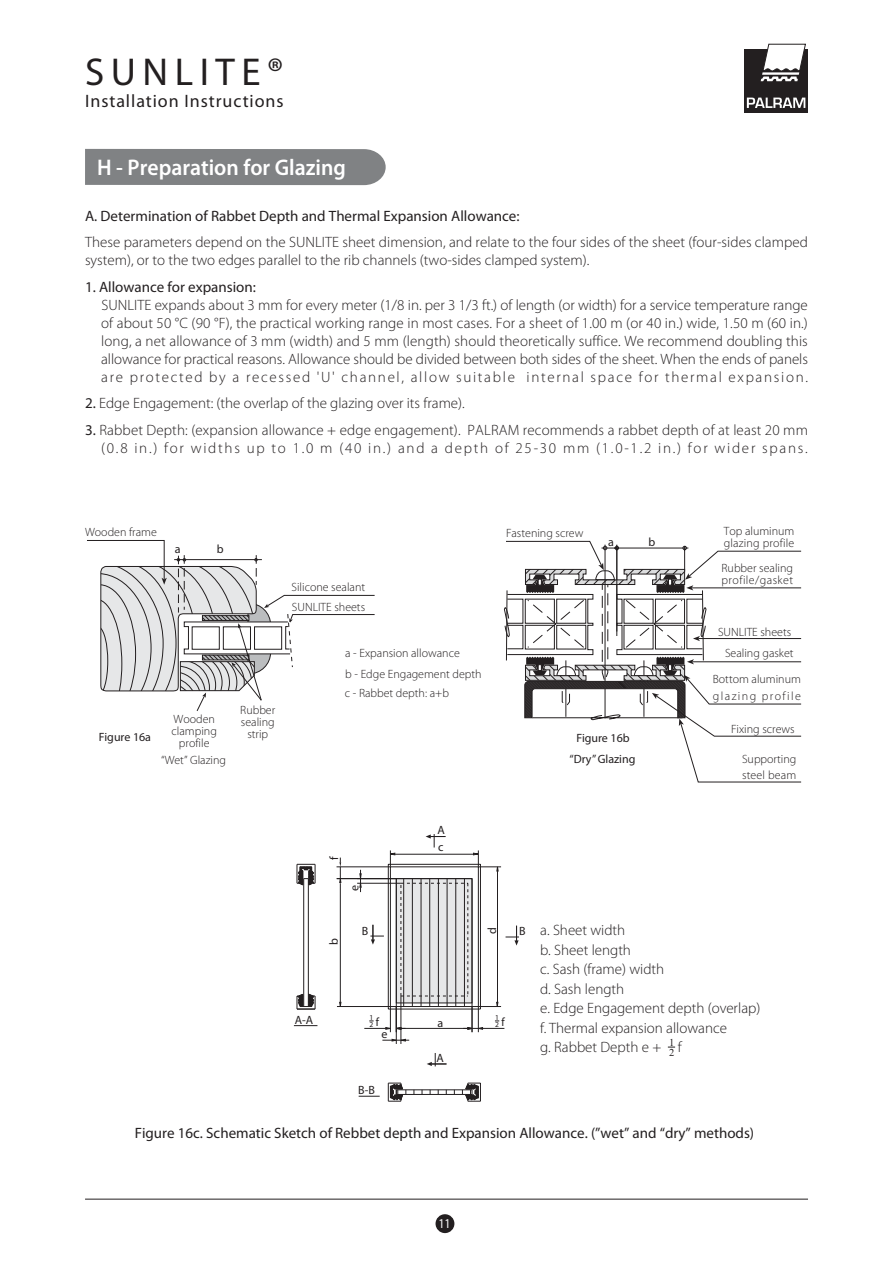
<style>
.page{position:relative;width:893px;height:1263px;background:#fff}
.page>*{position:absolute;margin:0;border:0;box-sizing:border-box;transform-origin:0 0}
.t1{font:39px "Myriad Pro";letter-spacing:.17em;color:#231f20}
.t2{font:600 22.65px "Myriad Pro";color:#fff;scale:.96 1}
.t3{font:18px "Myriad Pro";letter-spacing:.05em;color:#231f20}
.t4{font:300 15px/18px "Myriad Pro";letter-spacing:.005em;color:#231f20}
.t5{font:15px "Myriad Pro";color:#231f20}
.t6{font:13.5px "Myriad Pro";color:#fff;scale:.9 1}
.t7{font:300 12px/12px "Myriad Pro";color:#231f20}
.t8{font:12px "Myriad Pro";color:#231f20}
.t9{font:300 12px/16.5px "Myriad Pro";letter-spacing:.06em;color:#231f20}
.t10{font:300 12px "Myriad Pro";letter-spacing:.035em;color:#231f20}
.t11{font:12px "Myriad Pro";color:#231f20;scale:.93 1}
.t12{font:10.65px/10.4px "Times New Roman MS";color:#231f20}
.t13{font:7.5px/7.6px "Myriad Pro";color:#231f20}
.s1{font-weight:400}
</style>
<div class="page">
<div style="left:435px;top:1214px;width:19px;height:19px;background:#231f20;border-radius:50%"></div>
<svg style="left:87px;top:540px;width:288px;height:171px"></svg>
<svg style="left:504px;top:541px;width:298px;height:242px"></svg>
<svg style="left:294px;top:834px;width:225px;height:268px"></svg>
<div style="left:85px;top:149px;width:301px;height:36px;background:#808284"></div>
<div style="left:744px;top:49px;width:64px;height:64px;background:#231f20"></div>
<svg style="left:747px;top:98px;width:58px;height:10px"></svg>
<svg style="left:761px;top:44px;width:45px;height:37px"></svg>
<hr style="left:85px;top:1199px;width:723px;height:1px;background:#231f20">
<h1 class="t1" style="left:85px;top:57px;width:200px">SUNLITE®</h1>
<p class="t3" style="left:85px;top:94px;width:200px">Installation Instructions</p>
<h2 class="t2" style="left:97px;top:159px;width:261px">H - Preparation for Glazing</h2>
<p class="t5" style="left:85px;top:210px;width:436px">A. Determination of Rabbet Depth and Thermal Expansion Allowance:</p>
<p class="t4" style="left:85px;top:234px;width:724px">These parameters depend on the SUNLITE sheet dimension, and relate to the four sides of the sheet (four-sides clamped system), or to the two edges parallel to the rib channels (two-sides clamped system).</p>
<p class="t5" style="left:85px;top:281px;width:172px">1. Allowance for expansion:</p>
<p class="t4" style="left:101px;top:297px;width:708px;text-align:justify">SUNLITE expands about 3 mm for every meter (1/8 in. per 3 1/3 ft.) of length (or width) for a service temperature range of about 50 °C (90 °F), the practical working range in most cases. For a sheet of 1.00 m (or 40 in.) wide, 1.50 m (60 in.) long, a net allowance of 3 mm (width) and 5 mm (length) should theoretically suffice. We recommend doubling this allowance for practical reasons. Allowance should be divided between both sides of the sheet. When the ends of panels are protected by a recessed 'U' channel, allow suitable internal space for thermal expansion.</p>
<p class="t4" style="left:85px;top:395px;width:381px"><span class="s1">2.</span> Edge Engagement: (the overlap of the glazing over its frame).</p>
<p class="t4" style="left:85px;top:422px;width:724px;text-align:right"><span class="s1">3.</span> Rabbet Depth: (expansion allowance + edge engagement). PALRAM recommends a rabbet depth of at least 20 mm (0.8 in.) for widths up to 1.0 m (40 in.) and a depth of 25-30 mm (1.0-1.2 in.) for wider spans.</p>
<p class="t7" style="left:85px;top:527px;width:73px">Wooden frame</p>
<p class="t8" style="left:175px;top:545px;width:7px">a</p>
<p class="t8" style="left:217px;top:545px;width:8px">b</p>
<p class="t8" style="left:99px;top:732px;width:54px">Figure 16a</p>
<p class="t7" style="left:172px;top:714px;width:47px;text-align:center">Wooden clamping profile</p>
<p class="t7" style="left:240px;top:705px;width:37px;text-align:center">Rubber sealing strip</p>
<p class="t7" style="left:292px;top:579px;width:75px;line-height:19.2px">Silicone sealant<br>SUNLITE sheets</p>
<p class="t7" style="left:345px;top:644px;width:138px;line-height:20px">a - Expansion allowance<br>b - Edge Engagement depth c - Rabbet depth: a+b</p>
<p class="t7" style="left:506px;top:528px;width:79px">Fastening screw</p>
<p class="t7" style="left:724px;top:526px;width:72px">Top aluminum</p>
<p class="t8" style="left:608px;top:537px;width:7px">a</p>
<p class="t8" style="left:648px;top:537px;width:8px">b</p>
<p class="t7" style="left:721px;top:531px;width:74px;line-height:24.8px">glazing profile<br>Rubber sealing</p>
<p class="t10" style="left:721px;top:575px;width:73px">profile/gasket</p>
<p class="t7" style="left:718px;top:627px;width:75px">SUNLITE sheets</p>
<p class="t8" style="left:576px;top:733px;width:55px">Figure 16b</p>
<p class="t7" style="left:725px;top:648px;width:70px">Sealing gasket</p>
<p class="t9" style="left:713px;top:672px;width:90px">Bottom aluminum glazing profile</p>
<p class="t7" style="left:731px;top:723px;width:65px">Fixing screws</p>
<p class="t7" style="left:161px;top:755px;width:66px">“Wet” Glazing</p>
<p class="t8" style="left:569px;top:754px;width:67px">“Dry” Glazing</p>
<p class="t8" style="left:437px;top:826px;width:9px">A</p>
<p class="t8" style="left:330px;top:860px;width:5px;rotate:-90deg">f</p>
<p class="t8" style="left:350px;top:891px;width:8px;rotate:-90deg">e</p>
<p class="t8" style="left:438px;top:843px;width:7px">c</p>
<p class="t7" style="left:742px;top:752px;width:56px;line-height:16.5px">Supporting steel beam</p>
<p class="t8" style="left:329px;top:945px;width:8px;rotate:-90deg">b</p>
<p class="t8" style="left:362px;top:926px;width:8px">B</p>
<p class="t8" style="left:295px;top:1015px;width:20px">A-A</p>
<p class="t13" style="left:369px;top:1014px;width:5px">1<br>2</p>
<p class="t11" style="left:376px;top:1017px;width:5px">f</p>
<p class="t8" style="left:438px;top:1018px;width:7px">a</p>
<p class="t8" style="left:381px;top:1029px;width:8px">e</p>
<p class="t8" style="left:358px;top:1086px;width:18px">B-B</p>
<p class="t8" style="left:437px;top:1053px;width:9px">A</p>
<p class="t8" style="left:487px;top:934px;width:8px;rotate:-90deg">d</p>
<p class="t8" style="left:519px;top:926px;width:8px">B</p>
<p class="t13" style="left:495px;top:1014px;width:5px">1<br>2</p>
<p class="t11" style="left:501px;top:1017px;width:5px">f</p>
<p class="t4" style="left:540px;top:921px;width:222px;line-height:19.5px">a. Sheet width<br>b. Sheet length<br>c. Sash (frame) width<br>d. Sash length<br>e. Edge Engagement depth (overlap) f. Thermal expansion allowance<br>g. Rabbet Depth e + f</p>
<p class="t12" style="left:669px;top:1038px;width:7px">1<br>2</p>
<p class="t5" style="left:135px;top:1127px;width:621px">Figure 16c. Schematic Sketch of Rebbet depth and Expansion Allowance. (”wet” and “dry” methods)</p>
<p class="t6" style="left:438px;top:1219px;width:15px">11</p>
</div>
